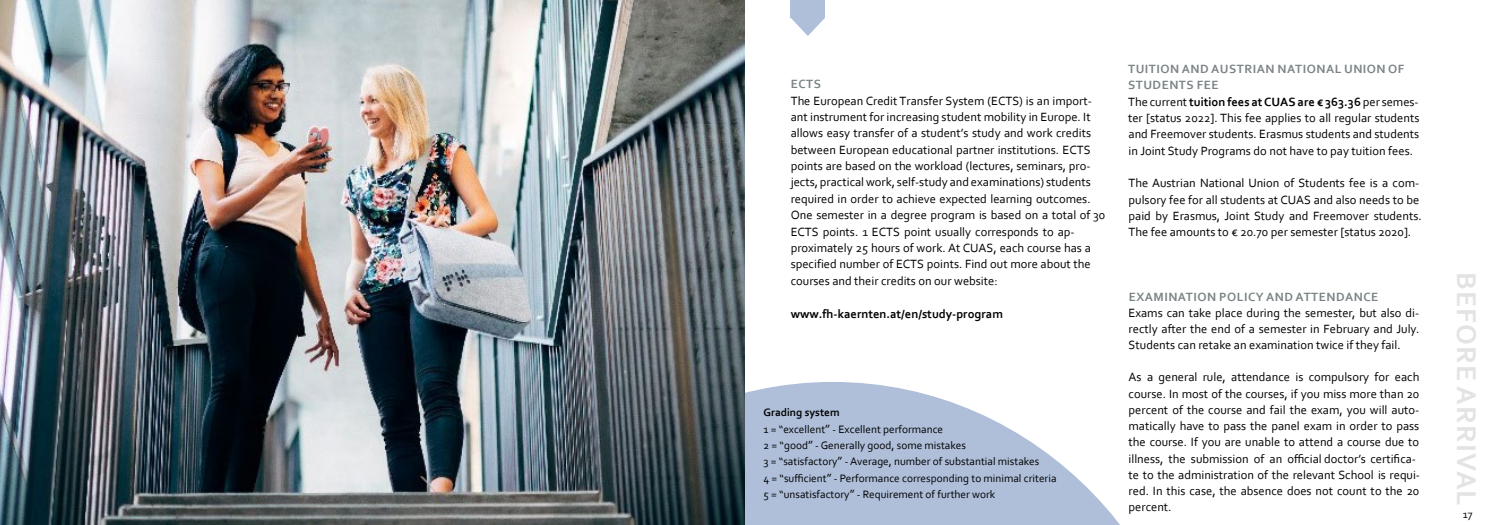
<style>
.page{position:relative;width:1489px;height:525px;background:#fff}
.page>*{position:absolute;margin:0;border:0;box-sizing:border-box;transform-origin:0 0}
.t1{font:700 28.38px "Corbel";letter-spacing:.04em;color:#e3e3e3}
.t2{font:12.5px/16.4px "Corbel";color:#000}
.t3{font:700 12.5px "Corbel";color:#000}
.t4{font:700 12.5px "Corbel";letter-spacing:.04em;color:#7b8486}
.t5{font:11.25px/16.2px "Corbel";color:#000}
.s1{font-weight:700}
.s2{font-size:12.5px}
.s3{font-weight:700;color:#7b8486}
</style>
<div class="page">
<svg style="left:744px;top:381px;width:375px;height:143px;fill:#afbfda"></svg>
<img style="left:0;top:0;width:744px;height:524px">
<div style="left:790px;top:0;width:34px;height:18px;background:#afbfda"></div>
<svg style="left:791px;top:18px;width:33px;height:18px"></svg>
<p class="t4" style="left:791px;top:76px;width:31px">ECTS</p>
<p class="t2" style="left:790px;top:92px;width:316px">The European Credit Transfer System (ECTS) is an import&shy;ant instrument for increasing student mobility in Europe. It allows easy transfer of a student’s study and work credits between European educational partner institutions. ECTS points are based on the workload (lectures, seminars, pro&shy;jects, practical work, self-study and examinations) students required in order to achieve expected learning outcomes.<br>One semester in a degree program is based on a total of 30<br>ECTS points. 1 ECTS point usually corresponds to ap&shy;proximately 25 hours of work. At CUAS, each course has a specified number of ECTS points. Find out more about the courses and their credits on our website:</p>
<p class="t3" style="left:790px;top:305px;width:214px">www.fh-kaernten.at/en/study-program</p>
<p class="t5" style="left:763px;top:404px;width:294px"><span class="s1">Grading system<br></span>1 = “excellent<span class="s2">”</span> - Excellent performance<br>2 = “good<span class="s2">”</span> - Generally good, some mistakes<br>3 = “satisfactory<span class="s2">”</span> - Average, number of substantial mistakes<br>4 = “sufficient<span class="s2">”</span> - Performance corresponding to minimal criteria 5 = “unsatisfactory<span class="s2">”</span> - Requirement of further work</p>
<p class="t2" style="left:1127px;top:60px;width:293px"><span class="s3">TUITION AND AUSTRIAN NATIONAL UNION OF STUDENTS FEE<br></span>The current <span class="s1">tuition fees at CUAS are € 363.36</span> per semes&shy;ter [status 2022]. This fee applies to all regular students and Freemover students. Erasmus students and students in Joint Study Programs do not have to pay tuition fees.</p>
<p class="t2" style="left:1128px;top:175px;width:295px">The Austrian National Union of Students fee is a com&shy;pulsory fee for all students at CUAS and also needs to be paid by Erasmus, Joint Study and Freemover students.<br>The fee amounts to € 20.70 per semester [status 2020].</p>
<p class="t4" style="left:1128px;top:288px;width:251px">EXAMINATION POLICY AND ATTENDANCE</p>
<p class="t2" style="left:1128px;top:304px;width:292px;line-height:16px;text-align:justify">Exams can take place during the semester, but also di&shy;rectly after the end of a semester in February and July.<br>Students can retake an examination twice if they fail.</p>
<p class="t2" style="left:1128px;top:368px;width:293px">As a general rule, attendance is compulsory for each course. In most of the courses, if you miss more than 20 percent of the course and fail the exam, you will auto&shy;matically have to pass the panel exam in order to pass the course. If you are unable to attend a course due to illness, the submission of an official doctor’s certifica&shy;te to the administration of the relevant School is requi&shy;red. In this case, the absence does not count to the 20 percent.</p>
<h1 class="t1" style="left:1483px;top:272px;width:234px;rotate:90deg">BEFORE ARRIVAL</h1>
<p class="t5" style="left:1462px;top:505px;width:11px">17</p>
</div>
